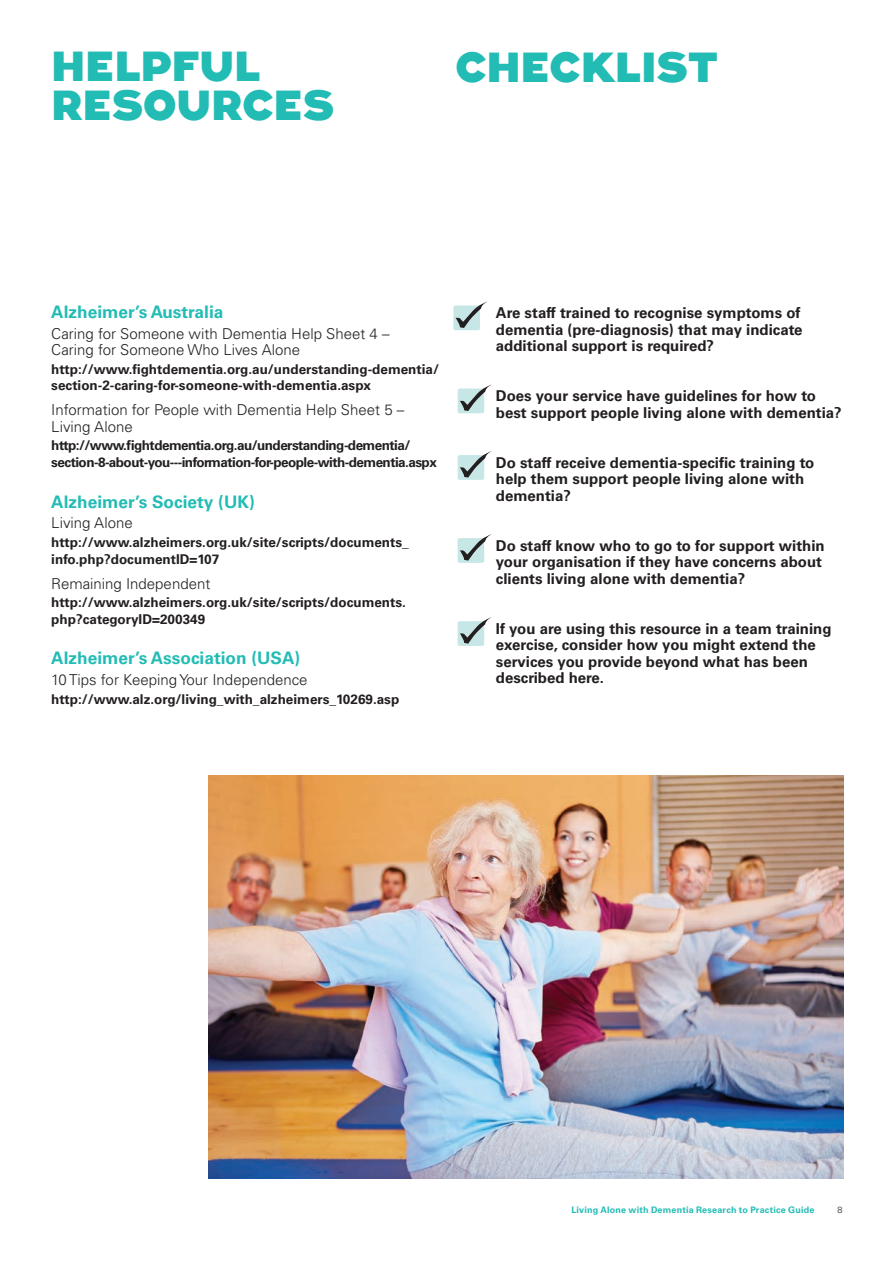
<style>
.page{position:relative;width:894px;height:1264px;background:#fff}
.page>*{position:absolute;margin:0;border:0;box-sizing:border-box;transform-origin:0 0}
.t1{font:900 42px/39px "Augustus";letter-spacing:-.01em;color:#22bcb5}
.t2{font:700 17.25px "Univers";color:#22bcb5}
.t3{font:700 15px/16.5px "Univers";color:#231f20}
.t4{font:300 15px/16.5px "Univers";color:#231f20}
.t5{font:700 13.5px/16.5px "Univers";color:#231f20}
.t6{font:700 13.5px/16.5px "Univers";letter-spacing:-.04em;color:#231f20}
.t7{font:700 9px "Univers";letter-spacing:.02em;color:#22bcb5}
.t8{font:300 9px "Univers";color:#231f20}
</style>
<div class="page">
<div style="left:453px;top:305px;width:27px;height:25px;background:#c6e7e5;border-radius:2px"></div>
<svg style="left:455px;top:301px;width:32px;height:27px"></svg>
<div style="left:457px;top:388px;width:27px;height:25px;background:#c6e7e5;border-radius:2px"></div>
<svg style="left:459px;top:384px;width:32px;height:27px"></svg>
<div style="left:457px;top:455px;width:27px;height:25px;background:#c6e7e5;border-radius:2px"></div>
<svg style="left:460px;top:451px;width:31px;height:26px"></svg>
<div style="left:457px;top:538px;width:27px;height:25px;background:#c6e7e5;border-radius:2px"></div>
<svg style="left:460px;top:534px;width:31px;height:26px"></svg>
<div style="left:457px;top:621px;width:27px;height:25px;background:#c6e7e5;border-radius:2px"></div>
<svg style="left:459px;top:617px;width:32px;height:26px"></svg>
<img style="left:208px;top:775px;width:635px;height:403px">
<h1 class="t1" style="left:51px;top:47px;width:284px">HELPFUL<br>RESOURCES</h1>
<h1 class="t1" style="left:455px;top:48px;width:264px">CHECKLIST</h1>
<p class="t2" style="left:51px;top:301px;width:173px">Alzheimer’s Australia</p>
<p class="t4" style="left:51px;top:325px;width:340px">Caring for Someone with Dementia Help Sheet 4 –<br>Caring for Someone Who Lives Alone</p>
<p class="t5" style="left:51px;top:361px;width:389px">http://www.fightdementia.org.au/understanding-dementia/ section-2-caring-for-someone-with-dementia.aspx</p>
<p class="t4" style="left:51px;top:401px;width:354px">Information for People with Dementia Help Sheet 5 –<br>Living Alone</p>
<p class="t6" style="left:51px;top:437px;width:387px">http://www.fightdementia.org.au/understanding-dementia/ section-8-about-you---information-for-people-with-dementia.aspx</p>
<p class="t2" style="left:51px;top:491px;width:205px">Alzheimer’s Society (UK)</p>
<p class="t4" style="left:51px;top:515px;width:83px">Living Alone</p>
<p class="t5" style="left:51px;top:534px;width:359px">http://www.alzheimers.org.uk/site/scripts/documents_ info.php?documentID=107</p>
<p class="t4" style="left:51px;top:575px;width:160px">Remaining Independent</p>
<p class="t5" style="left:51px;top:594px;width:356px">http://www.alzheimers.org.uk/site/scripts/documents. php?categoryID=200349</p>
<p class="t2" style="left:51px;top:648px;width:250px">Alzheimer’s Association (USA)</p>
<p class="t4" style="left:51px;top:671px;width:258px">10 Tips for Keeping Your Independence</p>
<p class="t5" style="left:51px;top:691px;width:349px">http://www.alz.org/living_with_alzheimers_10269.asp</p>
<p class="t3" style="left:496px;top:305px;width:308px">Are staff trained to recognise symptoms of dementia (pre-diagnosis) that may indicate additional support is required?</p>
<p class="t3" style="left:496px;top:388px;width:347px">Does your service have guidelines for how to best support people living alone with dementia?</p>
<p class="t3" style="left:496px;top:454px;width:320px">Do staff receive dementia-specific training to help them support people living alone with dementia?</p>
<p class="t3" style="left:496px;top:537px;width:330px">Do staff know who to go to for support within your organisation if they have concerns about clients living alone with dementia?</p>
<p class="t3" style="left:496px;top:620px;width:337px">If you are using this resource in a team training exercise, consider how you might extend the services you provide beyond what has been described here.</p>
<p class="t7" style="left:571px;top:1204px;width:244px">Living Alone with Dementia Research to Practice Guide</p>
<p class="t8" style="left:837px;top:1204px;width:7px">8</p>
</div>
